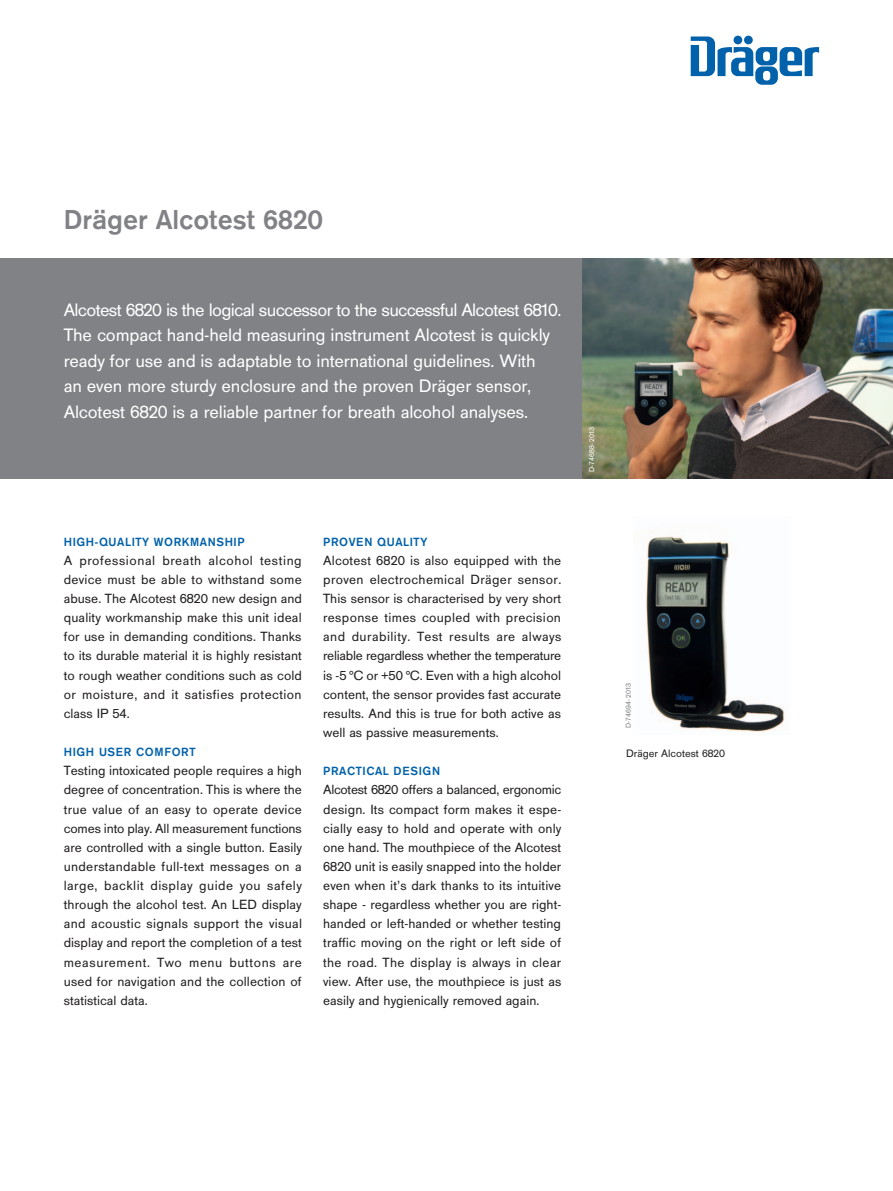
<style>
.page{position:relative;width:893px;height:1191px;background:#fff}
.page>*{position:absolute;margin:0;border:0;box-sizing:border-box;transform-origin:0 0}
.Titel{font:700 28.5px "Draeger San";color:#808285}
.Einleitungstext{font:18.75px/25.5px "Draeger San";letter-spacing:-.01em;color:#fff}
.Fließ_DraeSansReg_9{font:13.8px/19.2px "Draeger San";color:#231f20;text-align:justify}
.Zwischenüberschrift{font:700 12.3px "Draeger San";letter-spacing:.05em;color:#0161aa}
.Bildunterschrift_Tex{font:11.25px "Draeger San";color:#231f20}
.Bildnummer_Weiß{font:7.5px "Draeger San";letter-spacing:.025em;color:#fff}
.Bildnummer_60_Schwar{font:7.5px "Draeger San";letter-spacing:.025em;color:#808285}
</style>
<div class="page">
<div style="left:0;top:258px;width:591px;height:220px;background:#808285"></div>
<img style="left:583px;top:258px;width:310px;height:220px">
<img style="left:646px;top:532px;width:139px;height:200px">
<svg style="left:691px;top:36px;width:128px;height:49px"></svg>
<p class="Titel" style="left:64px;top:204px;width:261px">Dräger Alcotest 6820</p>
<p class="Einleitungstext" style="left:64px;top:297px;width:499px">Alcotest 6820 is the logical successor to the successful Alcotest 6810.<br>The compact hand-held measuring instrument Alcotest is quickly ready for use and is adaptable to international guidelines. With<br>an even more sturdy enclosure and the proven Dräger sensor, Alcotest 6820 is a reliable partner for breath alcohol analyses.</p>
<p class="Zwischenüberschrift" style="left:64px;top:534px;width:182px">HIGH-QUALITY WORKMANSHIP</p>
<p class="Fließ_DraeSansReg_9" style="left:64px;top:550px;width:240px">A professional breath alcohol testing device must be able to withstand some abuse. The Alcotest 6820 new design and quality workmanship make this unit ideal for use in demanding conditions. Thanks to its durable material it is highly resistant to rough weather conditions such as cold or moisture, and it satisfies protection class IP 54.</p>
<p class="Zwischenüberschrift" style="left:64px;top:745px;width:133px">HIGH USER COMFORT</p>
<p class="Fließ_DraeSansReg_9" style="left:64px;top:761px;width:240px">Testing intoxicated people requires a high degree of concentration. This is where the true value of an easy to operate device comes into play. All measurement functions are controlled with a single button. Easily understandable full-text messages on a large, backlit display guide you safely through the alcohol test. An LED display and acoustic signals support the visual display and report the completion of a test measurement. Two menu buttons are used for navigation and the collection of statistical data.</p>
<p class="Zwischenüberschrift" style="left:323px;top:534px;width:106px">PROVEN QUALITY</p>
<p class="Fließ_DraeSansReg_9" style="left:323px;top:550px;width:240px">Alcotest 6820 is also equipped with the proven electrochemical Dräger sensor.<br>This sensor is characterised by very short response times coupled with precision and durability. Test results are always reliable regardless whether the temperature is -5 °C or +50 °C. Even with a high alcohol content, the sensor provides fast accurate results. And this is true for both active as well as passive measurements.</p>
<p class="Zwischenüberschrift" style="left:323px;top:764px;width:118px">PRACTICAL DESIGN</p>
<p class="Fließ_DraeSansReg_9" style="left:323px;top:780px;width:240px">Alcotest 6820 offers a balanced, ergonomic design. Its compact form makes it espe&shy;cially easy to hold and operate with only one hand. The mouthpiece of the Alcotest 6820 unit is easily snapped into the holder even when it’s dark thanks to its intuitive shape - regardless whether you are right&shy;handed or left-handed or whether testing traffic moving on the right or left side of the road. The display is always in clear view. After use, the mouthpiece is just as easily and hygienically removed again.</p>
<p class="Bildnummer_Weiß" style="left:588px;top:472px;width:46px;rotate:-90deg">D-74688-2013</p>
<p class="Bildnummer_60_Schwar" style="left:624px;top:728px;width:47px;rotate:-90deg">D-74694-2013</p>
<p class="Bildunterschrift_Tex" style="left:626px;top:747px;width:100px">Dräger Alcotest 6820</p>
</div>
